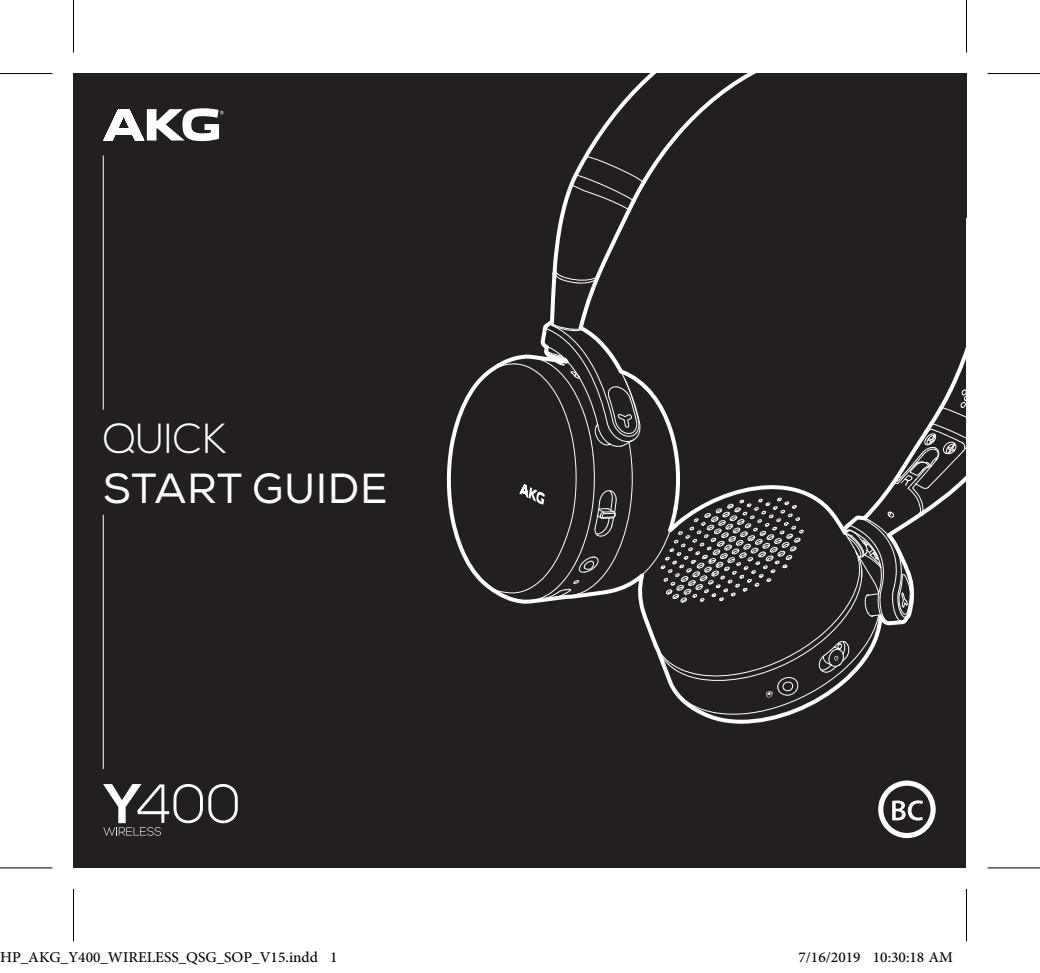
<style>
.page{position:relative;width:1040px;height:973px;background:#fff}
.page>*{position:absolute;margin:0;border:0;box-sizing:border-box;transform-origin:0 0}
.t1{font:42px "Nexa";letter-spacing:.015em;color:#fff}
.t2{font:300 42px "Nexa";color:#fff}
.t3{font:21px "Adobe Arabic";color:#000}
</style>
<div class="page">
<div style="left:74px;top:74px;width:892px;height:793px;background:#231f20"></div>
<svg style="left:103px;top:108px;width:120px;height:33px"></svg>
<hr style="left:103px;top:155px;width:1px;height:254px;background:#fff">
<hr style="left:103px;top:514px;width:1px;height:254px;background:#fff">
<svg style="left:447px;top:74px;width:520px;height:649px"></svg>
<div style="left:822px;top:74px;width:144px;height:144px;background:#231f20"></div>
<svg style="left:103px;top:784px;width:135px;height:51px"></svg>
<svg style="left:878px;top:780px;width:58px;height:57px"></svg>
<div style="left:0;top:71px;width:52px;height:5px;background:#f7f7f7"></div>
<div style="left:987px;top:71px;width:53px;height:5px;background:#f7f7f7"></div>
<svg style="left:0;top:868px;width:52px;height:1px"></svg>
<svg style="left:987px;top:868px;width:53px;height:1px"></svg>
<hr style="left:0;top:73px;width:52px;height:1px;background:#000">
<hr style="left:987px;top:73px;width:53px;height:1px;background:#000">
<hr style="left:0;top:867px;width:52px;height:1px;background:#000">
<hr style="left:987px;top:867px;width:53px;height:1px;background:#000">
<hr style="left:73px;top:0;width:1px;height:53px;background:#000">
<hr style="left:73px;top:888px;width:1px;height:53px;background:#000">
<hr style="left:966px;top:0;width:1px;height:53px;background:#000">
<hr style="left:966px;top:888px;width:1px;height:53px;background:#000">
<div style="left:86px;top:952px;width:7px;height:11px;border:1px solid #fff;border-radius:50%"></div>
<div style="left:87px;top:952px;width:5px;height:10px;border:1px solid #fff;border-radius:50%"></div>
<div style="left:93px;top:952px;width:8px;height:11px;border:1px solid #fff;border-radius:50%"></div>
<div style="left:94px;top:952px;width:5px;height:10px;border:1px solid #fff;border-radius:50%"></div>
<div style="left:232px;top:951px;width:11px;height:12px;border:1px solid #fff;border-radius:50%"></div>
<div style="left:233px;top:952px;width:9px;height:10px;border:1px solid #fff;border-radius:50%"></div>
<div style="left:838px;top:952px;width:8px;height:11px;border:1px solid #fff;border-radius:50%"></div>
<div style="left:840px;top:952px;width:4px;height:10px;border:1px solid #fff;border-radius:50%"></div>
<div style="left:880px;top:952px;width:8px;height:11px;border:1px solid #fff;border-radius:50%"></div>
<div style="left:881px;top:952px;width:5px;height:10px;border:1px solid #fff;border-radius:50%"></div>
<div style="left:898px;top:952px;width:8px;height:11px;border:1px solid #fff;border-radius:50%"></div>
<div style="left:900px;top:952px;width:5px;height:10px;border:1px solid #fff;border-radius:50%"></div>
<p class="t2" style="left:103px;top:414px;width:125px">QUICK</p>
<p class="t1" style="left:103px;top:463px;width:286px">START GUIDE</p>
<p class="t3" style="left:0;top:942px;width:339px">HP_AKG_Y400_WIRELESS_QSG_SOP_V15.indd 1</p>
<p class="t3" style="left:798px;top:942px;width:156px">7/16/2019 10:30:18 AM</p>
</div>
